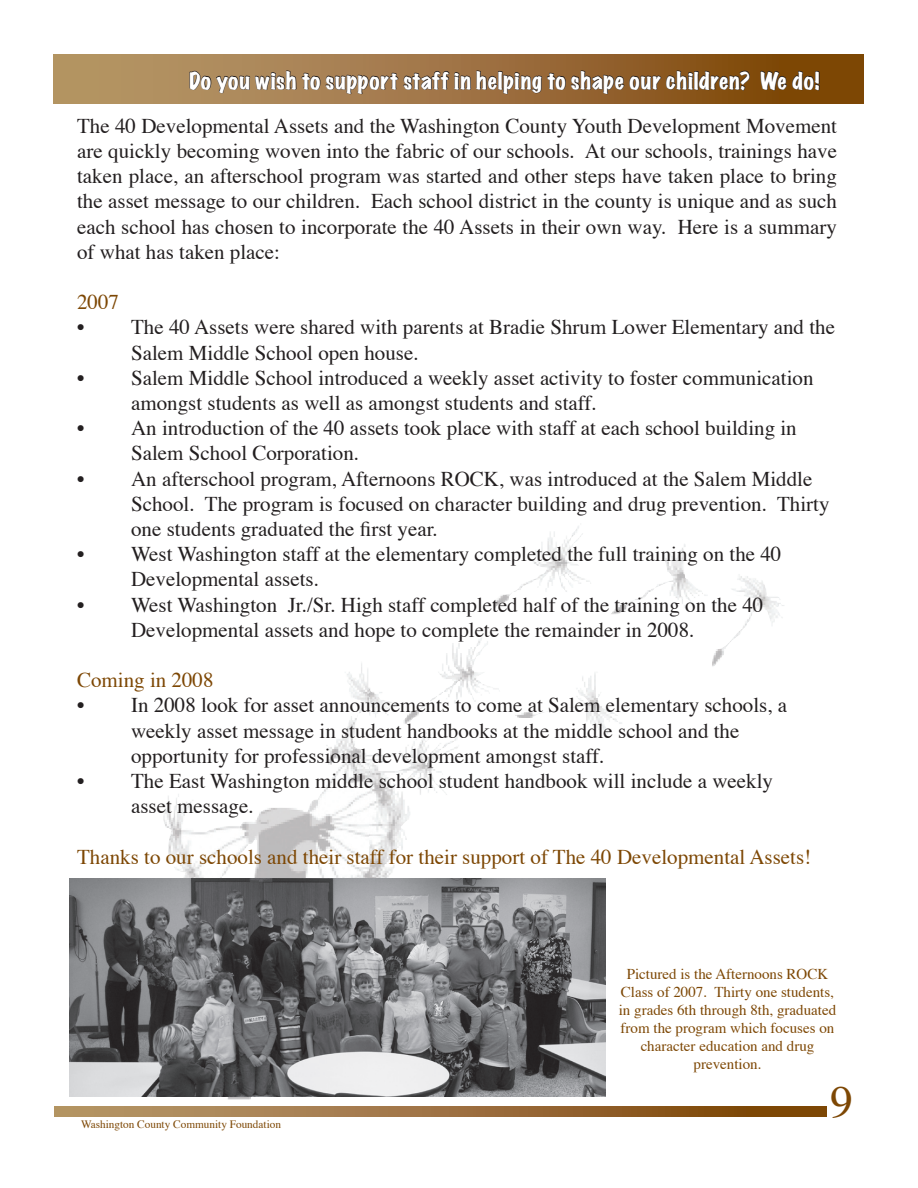
<style>
.page{position:relative;width:918px;height:1188px;background:#fff}
.page>*{position:absolute;margin:0;border:0;box-sizing:border-box;transform-origin:0 0}
.t1{font:45.6px "Times";color:#7d4704}
.t2{font:expanded 21.15px "Marker Felt";letter-spacing:.035em;color:#fff}
.t3{font:21px/25.2px "Times";color:#231f20}
.t4{font:21px "Times";color:#7d4704}
.t5{font:15px/18px "Times";color:#7d4704;text-align:center}
.t6{font:11.25px "Times";color:#7d4704}
.s1{font-size:21px}
</style>
<div class="page">
<img style="left:526px;top:526px;width:177px;height:88px">
<img style="left:493px;top:583px;width:33px;height:25px">
<svg style="left:54px;top:54px;width:810px;height:49px;background:#9c723d"></svg>
<svg style="left:189px;top:66px;width:561px;height:29px;background:#866139"></svg>
<svg style="left:760px;top:70px;width:60px;height:21px"></svg>
<svg style="left:54px;top:1106px;width:772px;height:11px;background:#9b6f3b"></svg>
<img style="left:69px;top:879px;width:537px;height:218px">
<p class="t2" style="left:189px;top:69px;width:632px">Do you wish to support staff in helping to shape our children? <span class="s1">We do!</span></p>
<p class="t3" style="left:77px;top:114px;width:761px;text-align:justify">The 40 Developmental Assets and the Washington County Youth Development Movement are quickly becoming woven into the fabric of our schools. At our schools, trainings have taken place, an afterschool program was started and other steps have taken place to bring the asset message to our children. Each school district in the county is unique and as such each school has chosen to incorporate the 40 Assets in their own way. Here is a summary of what has taken place:</p>
<p class="t4" style="left:77px;top:289px;width:43px">2007</p>
<p class="t3" style="left:131px;top:316px;width:705px;text-indent:-54px">• The 40 Assets were shared with parents at Bradie Shrum Lower Elementary and the<br>Salem Middle School open house.</p>
<p class="t3" style="left:131px;top:366px;width:684px;text-indent:-54px">• Salem Middle School introduced a weekly asset activity to foster communication amongst students as well as amongst students and staff.</p>
<p class="t3" style="left:131px;top:417px;width:667px;text-indent:-54px">• An introduction of the 40 assets took place with staff at each school building in<br>Salem School Corporation.</p>
<p class="t3" style="left:131px;top:467px;width:700px;text-indent:-54px">• An afterschool program, Afternoons ROCK, was introduced at the Salem Middle<br>School. The program is focused on character building and drug prevention. Thirty one students graduated the first year.</p>
<p class="t3" style="left:131px;top:543px;width:652px;text-indent:-54px">• West Washington staff at the elementary completed the full training on the 40<br>Developmental assets.</p>
<p class="t3" style="left:131px;top:593px;width:634px;text-indent:-54px">• West Washington Jr./Sr. High staff completed half of the training on the 40<br>Developmental assets and hope to complete the remainder in 2008.</p>
<p class="t4" style="left:77px;top:667px;width:138px">Coming in 2008</p>
<p class="t3" style="left:131px;top:694px;width:658px;text-indent:-54px">• In 2008 look for asset announcements to come at Salem elementary schools, a weekly asset message in student handbooks at the middle school and the opportunity for professional development amongst staff.</p>
<p class="t3" style="left:131px;top:770px;width:643px;text-indent:-54px">• The East Washington middle school student handbook will include a weekly asset message.</p>
<p class="t4" style="left:77px;top:843px;width:736px">Thanks to our schools and their staff for their support of The 40 Developmental Assets!</p>
<p class="t6" style="left:81px;top:1117px;width:202px">Washington County Community Foundation</p>
<p class="t5" style="left:619px;top:966px;width:219px">Pictured is the Afternoons ROCK<br>Class of 2007. Thirty one students, in grades 6th through 8th, graduated from the program which focuses on character education and drug prevention.</p>
<h1 class="t1" style="left:830px;top:1074px;width:24px">9</h1>
</div>
